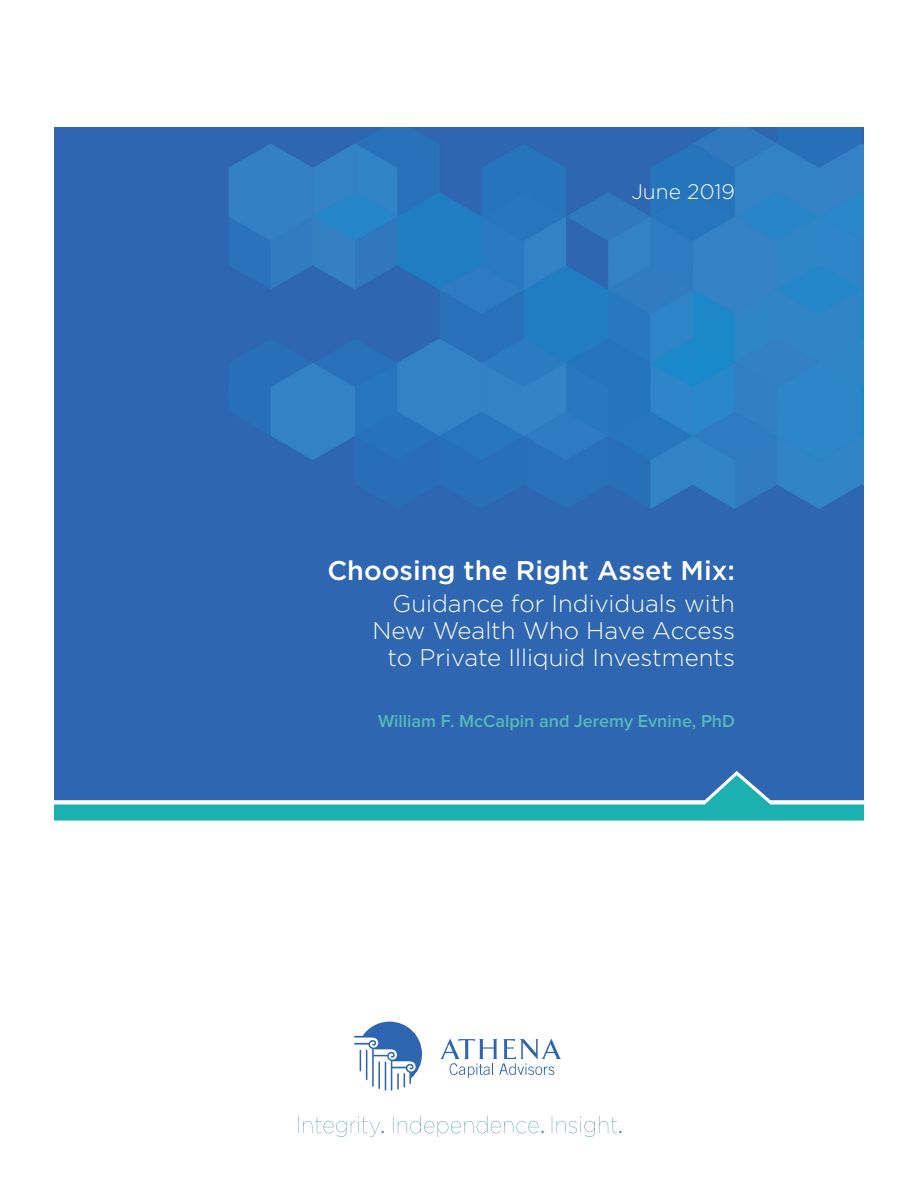
<style>
.page{position:relative;width:918px;height:1188px;background:#fff}
.page>*{position:absolute;margin:0;border:0;box-sizing:border-box;transform-origin:0 0}
.sm_subtitles{font:500 27px "Gotham";color:#fff}
.sm_subtitles-2{font:300 24px/27px "Gotham";color:#fff;text-align:right}
.sm_subtitles-3{font:300 21px "Gotham";color:#fff}
.sm_subtitles-4{font:600 18px "Proxima Nova";color:#56bab9}
</style>
<div class="page">
<svg style="left:440px;top:1039px;width:121px;height:39px"></svg>
<svg style="left:354px;top:1022px;width:68px;height:69px"></svg>
<img style="left:55px;top:127px;width:809px;height:644px">
<hr style="left:54px;top:771px;width:810px;height:4px;background:#2e66b1">
<svg style="left:54px;top:775px;width:810px;height:46px;background:#3c91b8"></svg>
<svg style="left:298px;top:1116px;width:324px;height:21px"></svg>
<p class="sm_subtitles-3" style="left:631px;top:178px;width:105px">June 2019</p>
<p class="sm_subtitles" style="left:327px;top:553px;width:409px">Choosing the Right Asset Mix:</p>
<p class="sm_subtitles-2" style="left:372px;top:589px;width:364px">Guidance for Individuals with<br>New Wealth Who Have Access to Private Illiquid Investments</p>
<p class="sm_subtitles-4" style="left:378px;top:713px;width:358px">William F. McCalpin and Jeremy Evnine, PhD</p>
</div>
